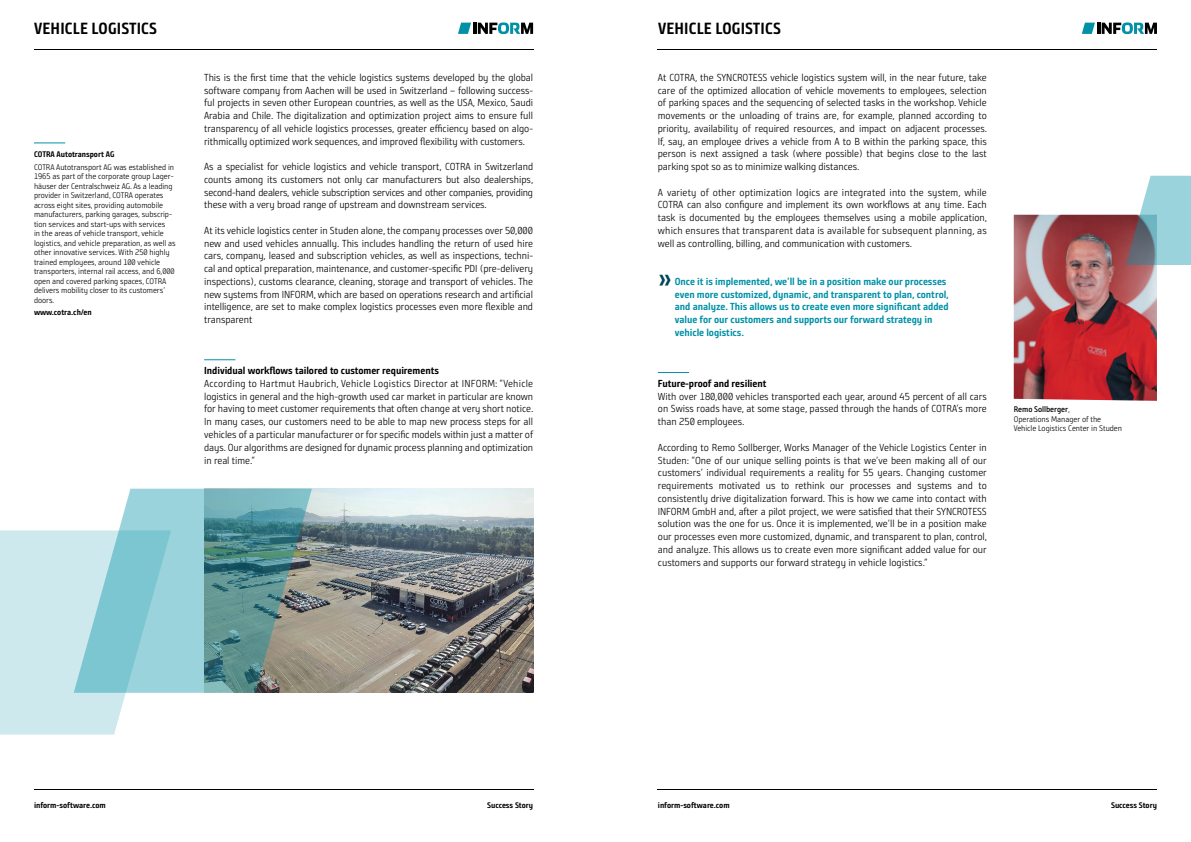
<style>
.page{position:relative;width:1191px;height:842px;background:#fff}
.page>*{position:absolute;margin:0;border:0;box-sizing:border-box;transform-origin:0 0}
.t1{font:700 27px "Bunday Sans Pro SG";color:#004559}
.Success_Story{font:700 16.2px "Bunday Sans Pro SG";letter-spacing:.01em;color:#000}
.Fließtext{font:10.2px/12.8px "Bunday Sans Pro SG Se Ligh";letter-spacing:-.005em;color:#000;text-align:justify}
.t2{font:700 10.2px/12.8px "Bunday Sans Pro SG";letter-spacing:-.005em;color:#0091a7}
.Fließtext___Subline{font:700 10.2px "Bunday Sans Pro SG";letter-spacing:-.005em;color:#000}
.Marginalspalte___Sub{font:8.1px/9.5px "Bunday Sans Pro SG Se Ligh";letter-spacing:-.005em;color:#000}
.Marginalspalte___Sub-2{font:700 8.1px "Bunday Sans Pro SG";letter-spacing:-.005em;color:#000}
.Marginalspalte{font:8.1px/9.5px "Bunday Sans Pro SG Se Ligh";letter-spacing:-.005em;color:#000}
.s1{font-family:"Bunday Sans Pro SG";font-weight:700}
.s2{font-family:"Bunday Sans Pro SG Se";font-weight:700}
</style>
<div class="page">
<hr style="left:204px;top:359px;width:31px;height:1px;background:#0091a7">
<hr style="left:34px;top:143px;width:31px;height:1px;background:#0091a7">
<hr style="left:658px;top:372px;width:31px;height:1px;background:#0091a7">
<img style="left:1013px;top:215px;width:144px;height:186px">
<img style="left:312px;top:489px;width:221px;height:204px">
<svg style="left:119px;top:489px;width:193px;height:204px;background:#75a3a4"></svg>
<svg style="left:0;top:530px;width:171px;height:204px;background:#b6dfe5"></svg>
<hr style="left:658px;top:49px;width:499px;height:1px;background:#000">
<hr style="left:658px;top:789px;width:499px;height:1px;background:#000">
<hr style="left:34px;top:49px;width:499px;height:1px;background:#000">
<hr style="left:34px;top:789px;width:499px;height:1px;background:#000">
<svg style="left:1125px;top:176px;width:66px;height:89px;background:#9bbcc4"></svg>
<svg style="left:1081px;top:22px;width:76px;height:12px"></svg>
<svg style="left:458px;top:22px;width:75px;height:12px"></svg>
<p class="Success_Story" style="left:34px;top:18px;width:124px">VEHICLE LOGISTICS</p>
<p class="Success_Story" style="left:658px;top:18px;width:124px">VEHICLE LOGISTICS</p>
<p class="Marginalspalte___Sub" style="left:34px;top:148px;width:142px;line-height:12.5px"><span class="s1">COTRA Autotransport AG<br></span>COTRA Autotransport AG was established in</p>
<p class="Marginalspalte___Sub" style="left:34px;top:172px;width:143px">1965 as part of the corporate group Lager&shy;häuser der Centralschweiz AG. As a leading provider in Switzerland, COTRA operates across eight sites, providing automobile manufacturers, parking garages, subscrip&shy;tion services and start-ups with services<br>in the areas of vehicle transport, vehicle logistics, and vehicle preparation, as well as other innovative services. With 250 highly trained employees, around 100 vehicle transporters, internal rail access, and 6,000 open and covered parking spaces, COTRA delivers mobility closer to its customers’ doors.</p>
<p class="Marginalspalte___Sub-2" style="left:34px;top:307px;width:59px">www.cotra.ch/en</p>
<p class="Fließtext" style="left:204px;top:71px;width:330px">This is the first time that the vehicle logistics systems developed by the global software company from Aachen will be used in Switzerland – following success&shy;ful projects in seven other European countries, as well as the USA, Mexico, Saudi Arabia and Chile. The digitalization and optimization project aims to ensure full transparency of all vehicle logistics processes, greater efficiency based on algo&shy;rithmically optimized work sequences, and improved flexibility with customers.</p>
<p class="Fließtext" style="left:204px;top:160px;width:331px">As a specialist for vehicle logistics and vehicle transport, COTRA in Switzerland counts among its customers not only car manufacturers but also dealerships, second-hand dealers, vehicle subscription services and other companies, providing these with a very broad range of upstream and downstream services.</p>
<p class="Fließtext" style="left:204px;top:224px;width:330px">At its vehicle logistics center in Studen alone, the company processes over 50,000 new and used vehicles annually. This includes handling the return of used hire cars, company, leased and subscription vehicles, as well as inspections, techni&shy;cal and optical preparation, maintenance, and customer-specific PDI (pre-delivery inspections), customs clearance, cleaning, storage and transport of vehicles. The new systems from INFORM, which are based on operations research and artificial intelligence, are set to make complex logistics processes even more flexible and transparent</p>
<p class="Fließtext___Subline" style="left:204px;top:364px;width:236px">Individual workflows tailored to customer requirements</p>
<p class="Fließtext" style="left:204px;top:377px;width:331px">According to Hartmut Haubrich, Vehicle Logistics Director at INFORM: “Vehicle logistics in general and the high-growth used car market in particular are known for having to meet customer requirements that often change at very short notice.<br>In many cases, our customers need to be able to map new process steps for all vehicles of a particular manufacturer or for specific models within just a matter of days. Our algorithms are designed for dynamic process planning and optimization in real time.”</p>
<p class="Fließtext" style="left:658px;top:71px;width:331px">At COTRA, the SYNCROTESS vehicle logistics system will, in the near future, take care of the optimized allocation of vehicle movements to employees, selection of parking spaces and the sequencing of selected tasks in the workshop. Vehicle movements or the unloading of trains are, for example, planned according to priority, availability of required resources, and impact on adjacent processes.<br>If, say, an employee drives a vehicle from A to B within the parking space, this person is next assigned a task (where possible) that begins close to the last parking spot so as to minimize walking distances.</p>
<p class="Fließtext" style="left:658px;top:186px;width:331px">A variety of other optimization logics are integrated into the system, while COTRA can also configure and implement its own workflows at any time. Each task is documented by the employees themselves using a mobile application, which ensures that transparent data is available for subsequent planning, as well as controlling, billing, and communication with customers.</p>
<p class="t1" style="left:658px;top:260px;width:16px">»</p>
<p class="t2" style="left:675px;top:275px;width:275px">Once it is implemented, we’ll be in a position make our processes even more customized, dynamic, and transparent to plan, control, and analyze. This allows us to create even more significant added value for our customers and supports our forward strategy in vehicle logistics.</p>
<p class="Fließtext___Subline" style="left:658px;top:377px;width:110px">Future-proof and resilient</p>
<p class="Fließtext" style="left:658px;top:390px;width:330px">With over 180,000 vehicles transported each year, around 45 percent of all cars on Swiss roads have, at some stage, passed through the hands of COTRA’s more than 250 employees.</p>
<p class="Fließtext" style="left:658px;top:441px;width:331px">According to Remo Sollberger, Works Manager of the Vehicle Logistics Center in Studen: “One of our unique selling points is that we’ve been making all of our customers’ individual requirements a reality for 55 years. Changing customer requirements motivated us to rethink our processes and systems and to consistently drive digitalization forward. This is how we came into contact with INFORM GmbH and, after a pilot project, we were satisfied that their SYNCROTESS solution was the one for us. Once it is implemented, we’ll be in a position make our processes even more customized, dynamic, and transparent to plan, control, and analyze. This allows us to create even more significant added value for our customers and supports our forward strategy in vehicle logistics.”</p>
<p class="Marginalspalte" style="left:1013px;top:405px;width:110px"><span class="s2">Remo Sollberger</span>,<br>Operations Manager of the<br>Vehicle Logistics Center in Studen</p>
<p class="Marginalspalte___Sub-2" style="left:34px;top:800px;width:73px">inform-software.com</p>
<p class="Marginalspalte___Sub-2" style="left:487px;top:800px;width:47px">Success Story</p>
<p class="Marginalspalte___Sub-2" style="left:658px;top:800px;width:73px">inform-software.com</p>
<p class="Marginalspalte___Sub-2" style="left:1111px;top:800px;width:47px">Success Story</p>
</div>
